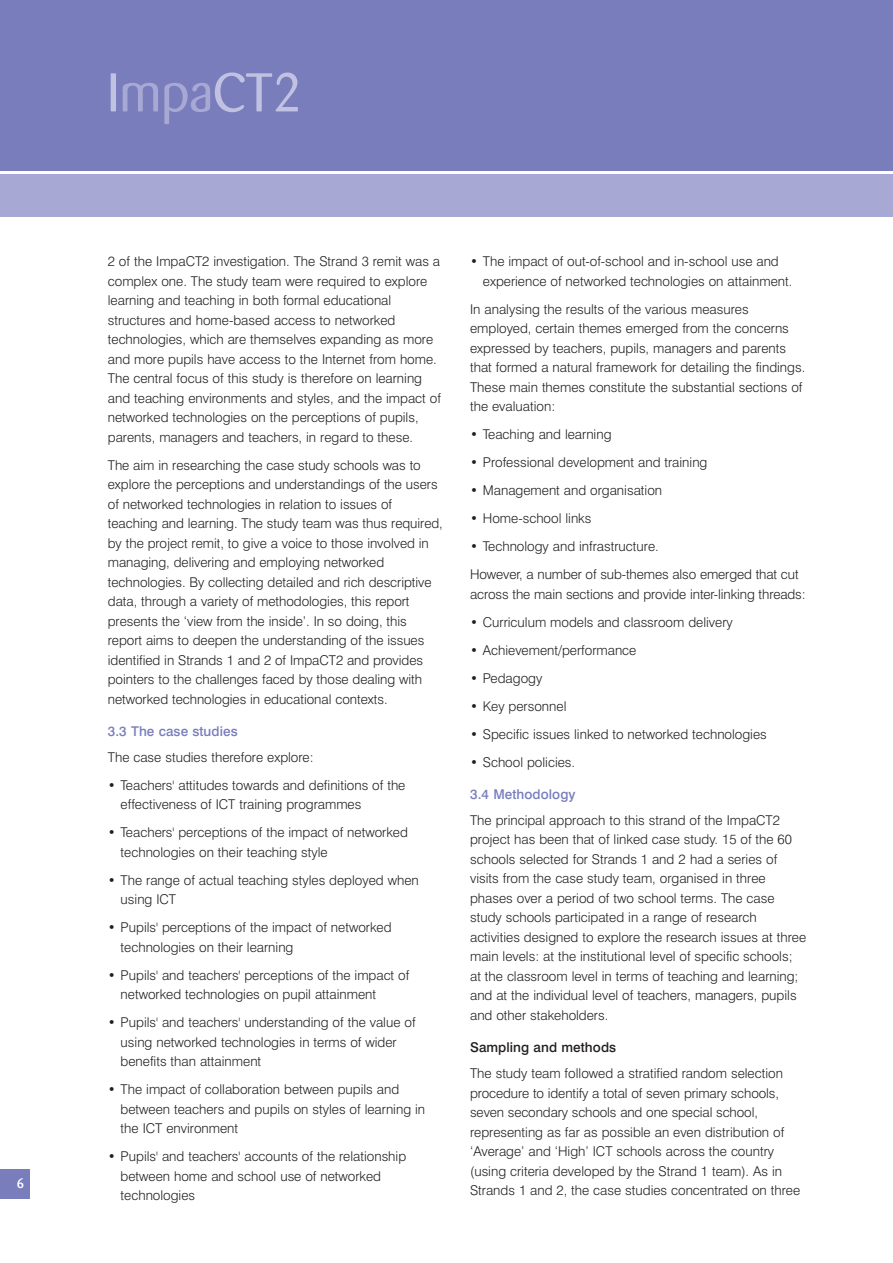
<style>
.page{position:relative;width:893px;height:1263px;background:#fff}
.page>*{position:absolute;margin:0;border:0;box-sizing:border-box;transform-origin:0 0}
.t1{font:54px "Barmeno";color:#c1c2e2}
.t2{font:300 13.5px/19.5px "Swiss 721 BT";color:#231f1f}
.t3{font:500 13.5px "Swiss 721 BT";letter-spacing:.005em;color:#797dbc}
.t4{font:500 13.5px "Swiss 721 BT";letter-spacing:.005em;color:#231f1f}
.t5{font:500 13.5px "Barmeno";color:#fff}
.s1{color:#a7a8d4}
</style>
<div class="page">
<div style="left:0;top:0;width:892px;height:170px;background:#797dbc"></div>
<div style="left:0;top:175px;width:892px;height:42px;background:#a7a8d4"></div>
<div style="left:0;top:1169px;width:30px;height:30px;background:#797dbc"></div>
<p class="t5" style="left:17px;top:1177px;width:9px">6</p>
<h1 class="t1" style="left:107px;top:70px;width:196px">I<span class="s1">mpa</span>CT2</h1>
<p class="t2" style="left:108px;top:253px;width:334px">2 of the ImpaCT2 investigation. The Strand 3 remit was a complex one. The study team were required to explore learning and teaching in both formal educational structures and home-based access to networked technologies, which are themselves expanding as more and more pupils have access to the Internet from home.<br>The central focus of this study is therefore on learning and teaching environments and styles, and the impact of networked technologies on the perceptions of pupils, parents, managers and teachers, in regard to these.</p>
<p class="t2" style="left:108px;top:456px;width:336px">The aim in researching the case study schools was to explore the perceptions and understandings of the users of networked technologies in relation to issues of teaching and learning. The study team was thus required, by the project remit, to give a voice to those involved in managing, delivering and employing networked technologies. By collecting detailed and rich descriptive data, through a variety of methodologies, this report presents the ‘view from the inside’. In so doing, this report aims to deepen the understanding of the issues identified in Strands 1 and 2 of ImpaCT2 and provides pointers to the challenges faced by those dealing with networked technologies in educational contexts.</p>
<p class="t3" style="left:108px;top:726px;width:131px">3.3 The case studies</p>
<p class="t2" style="left:108px;top:749px;width:207px">The case studies therefore explore:</p>
<p class="t2" style="left:121px;top:777px;width:286px;text-indent:-13px">• Teachers' attitudes towards and definitions of the effectiveness of ICT training programmes</p>
<p class="t2" style="left:121px;top:824px;width:289px;text-indent:-13px">• Teachers' perceptions of the impact of networked technologies on their teaching style</p>
<p class="t2" style="left:121px;top:872px;width:300px;text-indent:-13px">• The range of actual teaching styles deployed when using ICT</p>
<p class="t2" style="left:121px;top:919px;width:272px;text-indent:-13px">• Pupils' perceptions of the impact of networked technologies on their learning</p>
<p class="t2" style="left:121px;top:967px;width:290px;text-indent:-13px">• Pupils' and teachers' perceptions of the impact of networked technologies on pupil attainment</p>
<p class="t2" style="left:121px;top:1014px;width:296px;text-indent:-13px">• Pupils' and teachers' understanding of the value of using networked technologies in terms of wider benefits than attainment</p>
<p class="t2" style="left:121px;top:1081px;width:306px;text-indent:-13px">• The impact of collaboration between pupils and between teachers and pupils on styles of learning in the ICT environment</p>
<p class="t2" style="left:121px;top:1148px;width:287px;text-indent:-13px">• Pupils' and teachers' accounts of the relationship between home and school use of networked technologies</p>
<p class="t2" style="left:483px;top:253px;width:311px;text-indent:-13px">• The impact of out-of-school and in-school use and experience of networked technologies on attainment.</p>
<p class="t2" style="left:470px;top:300px;width:337px">In analysing the results of the various measures employed, certain themes emerged from the concerns expressed by teachers, pupils, managers and parents that formed a natural framework for detailing the findings.<br>These main themes constitute the substantial sections of the evaluation:</p>
<p class="t2" style="left:470px;top:426px;width:143px">• Teaching and learning</p>
<p class="t2" style="left:470px;top:454px;width:239px">• Professional development and training</p>
<p class="t2" style="left:470px;top:482px;width:193px">• Management and organisation</p>
<p class="t2" style="left:470px;top:510px;width:123px">• Home-school links</p>
<p class="t2" style="left:470px;top:534px;width:330px;line-height:28px">• Technology and infrastructure.<br>However, a number of sub-themes also emerged that cut</p>
<p class="t2" style="left:470px;top:585px;width:337px">across the main sections and provide inter-linking threads:</p>
<p class="t2" style="left:470px;top:613px;width:264px">• Curriculum models and classroom delivery</p>
<p class="t2" style="left:470px;top:641px;width:168px">• Achievement/performance</p>
<p class="t2" style="left:470px;top:669px;width:74px">• Pedagogy</p>
<p class="t2" style="left:470px;top:697px;width:98px">• Key personnel</p>
<p class="t2" style="left:470px;top:725px;width:298px">• Specific issues linked to networked technologies</p>
<p class="t2" style="left:470px;top:753px;width:107px">• School policies.</p>
<p class="t3" style="left:470px;top:789px;width:107px">3.4 Methodology</p>
<p class="t2" style="left:470px;top:812px;width:337px">The principal approach to this strand of the ImpaCT2 project has been that of linked case study. 15 of the 60 schools selected for Strands 1 and 2 had a series of visits from the case study team, organised in three phases over a period of two school terms. The case study schools participated in a range of research activities designed to explore the research issues at three main levels: at the institutional level of specific schools; at the classroom level in terms of teaching and learning; and at the individual level of teachers, managers, pupils and other stakeholders.</p>
<p class="t4" style="left:470px;top:1043px;width:148px">Sampling and methods</p>
<p class="t2" style="left:470px;top:1065px;width:331px">The study team followed a stratified random selection procedure to identify a total of seven primary schools, seven secondary schools and one special school, representing as far as possible an even distribution of ‘Average’ and ‘High’ ICT schools across the country (using criteria developed by the Strand 1 team). As in Strands 1 and 2, the case studies concentrated on three</p>
</div>
